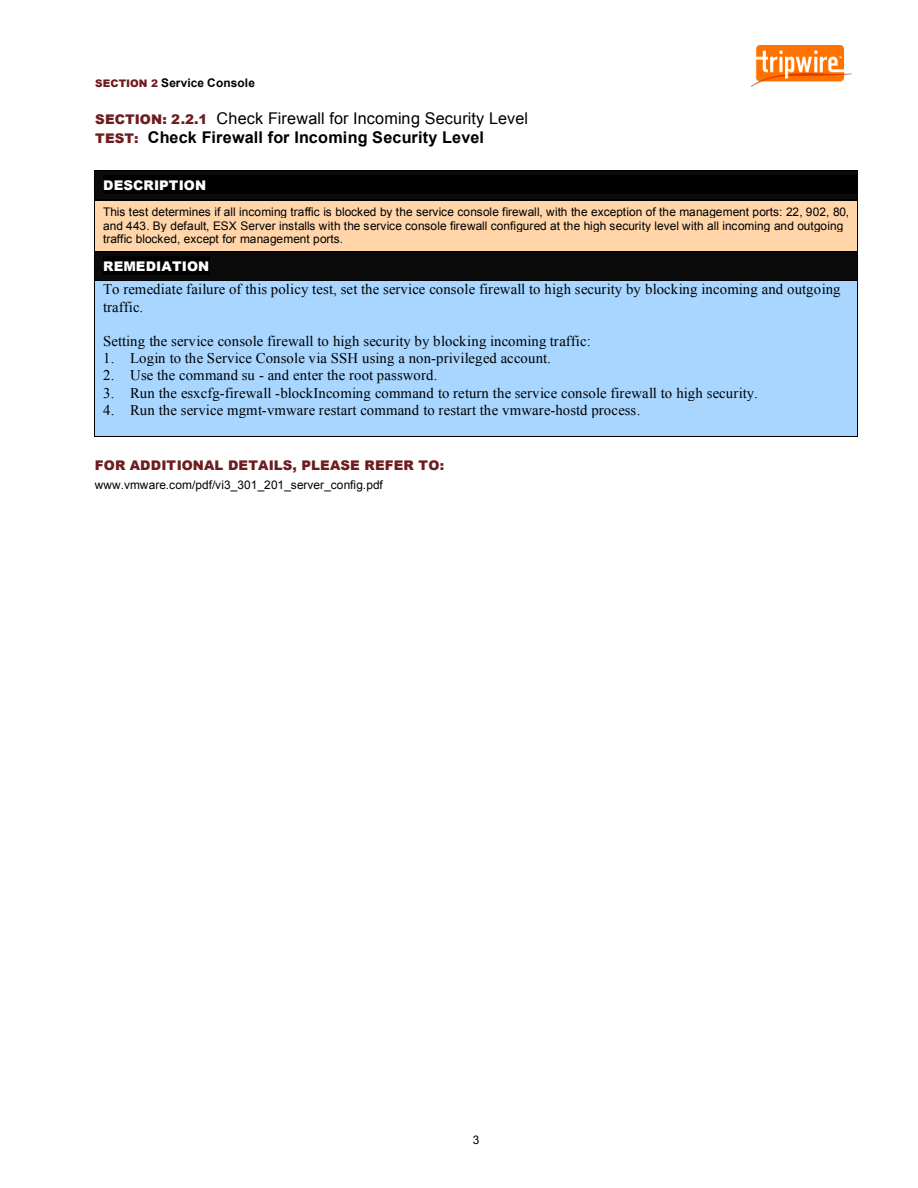
<style>
.page{position:relative;width:918px;height:1188px;background:#fff}
.page>*{position:absolute;margin:0;border:0;box-sizing:border-box;transform-origin:0 0}
.t1{font:16.2px/19.8px "Arial";letter-spacing:.01em;color:#000}
.t2{font:14.7px/17.2px "Times New Roman";letter-spacing:.01em;color:#000}
.t3{font:900 13.35px "Arial";letter-spacing:.01em;color:#6e1d1f}
.t4{font:900 13.35px "Arial";letter-spacing:.005em;color:#fff}
.t5{font:11.85px/13.6px "Arial";letter-spacing:-.005em;color:#000}
.t6{font:700 11.85px "Arial";letter-spacing:.01em;color:#000}
.s1{font-weight:900;font-size:10.5px;color:#6e1d1f}
.s2{font-weight:900;font-size:13.35px;color:#6e1d1f}
.s3{font-weight:700}
</style>
<div class="page">
<img style="left:752px;top:45px;width:99px;height:42px">
<div style="left:103px;top:171px;width:747px;height:28px;background:#0b0b0b"></div>
<div style="left:103px;top:176px;width:754px;height:18px;background:#000"></div>
<hr style="left:95px;top:170px;width:762px;height:1px;background:#000">
<hr style="left:95px;top:199px;width:762px;height:1px;background:#000">
<div style="left:103px;top:201px;width:747px;height:18px;background:#ffd5a9"></div>
<div style="left:103px;top:219px;width:747px;height:14px;background:#ffd5a9"></div>
<div style="left:103px;top:233px;width:747px;height:18px;background:#ffd5a9"></div>
<svg style="left:95px;top:171px;width:1px;height:28px"></svg>
<hr style="left:95px;top:200px;width:762px;height:1px;background:#000">
<svg style="left:857px;top:170px;width:1px;height:31px"></svg>
<hr style="left:95px;top:201px;width:1px;height:50px;background:#000">
<hr style="left:857px;top:201px;width:1px;height:50px;background:#000">
<div style="left:103px;top:252px;width:747px;height:28px;background:#0b0b0b"></div>
<div style="left:103px;top:256px;width:106px;height:19px;background:#000"></div>
<hr style="left:95px;top:251px;width:762px;height:1px;background:#000">
<div style="left:103px;top:281px;width:747px;height:17px;background:#a8d6ff"></div>
<div style="left:103px;top:298px;width:747px;height:17px;background:#a8d6ff"></div>
<div style="left:103px;top:315px;width:747px;height:17px;background:#a8d6ff"></div>
<div style="left:103px;top:332px;width:747px;height:17px;background:#a8d6ff"></div>
<div style="left:103px;top:349px;width:747px;height:18px;background:#a8d6ff"></div>
<div style="left:103px;top:367px;width:747px;height:17px;background:#a8d6ff"></div>
<div style="left:103px;top:384px;width:747px;height:17px;background:#a8d6ff"></div>
<div style="left:103px;top:401px;width:747px;height:17px;background:#a8d6ff"></div>
<div style="left:103px;top:418px;width:747px;height:18px;background:#a8d6ff"></div>
<svg style="left:95px;top:252px;width:1px;height:28px"></svg>
<hr style="left:95px;top:280px;width:762px;height:1px;background:#000">
<svg style="left:857px;top:251px;width:1px;height:30px"></svg>
<hr style="left:95px;top:281px;width:1px;height:155px;background:#000">
<hr style="left:95px;top:436px;width:762px;height:1px;background:#000">
<hr style="left:857px;top:281px;width:1px;height:155px;background:#000">
<p class="t6" style="left:95px;top:76px;width:161px"><span class="s1">SECTION 2</span> Service Console</p>
<p class="t1" style="left:95px;top:108px;width:434px"><span class="s2">SECTION: 2.2.1</span> Check Firewall for Incoming Security Level<br><span class="s2">TEST:</span> <span class="s3">Check Firewall for Incoming Security Level</span></p>
<p class="t4" style="left:103px;top:176px;width:104px">DESCRIPTION</p>
<p class="t5" style="left:103px;top:205px;width:748px">This test determines if all incoming traffic is blocked by the service console firewall, with the exception of the management ports: 22, 902, 80, and 443. By default, ESX Server installs with the service console firewall configured at the high security level with all incoming and outgoing traffic blocked, except for management ports.</p>
<p class="t4" style="left:103px;top:256px;width:108px">REMEDIATION</p>
<p class="t2" style="left:103px;top:281px;width:739px">To remediate failure of this policy test, set the service console firewall to high security by blocking incoming and outgoing traffic.</p>
<p class="t2" style="left:103px;top:332px;width:489px">Setting the service console firewall to high security by blocking incoming traffic:</p>
<p class="t2" style="left:103px;top:349px;width:449px">1. Login to the Service Console via SSH using a non-privileged account.</p>
<p class="t2" style="left:103px;top:367px;width:336px">2. Use the command su - and enter the root password.</p>
<p class="t2" style="left:103px;top:384px;width:656px">3. Run the esxcfg-firewall -blockIncoming command to return the service console firewall to high security.</p>
<p class="t2" style="left:103px;top:401px;width:539px">4. Run the service mgmt-vmware restart command to restart the vmware-hostd process.</p>
<p class="t3" style="left:95px;top:455px;width:351px">FOR ADDITIONAL DETAILS, PLEASE REFER TO:</p>
<p class="t5" style="left:95px;top:478px;width:289px">www.vmware.com/pdf/vi3_301_201_server_config.pdf</p>
<p class="t5" style="left:473px;top:1133px;width:8px">3</p>
</div>
